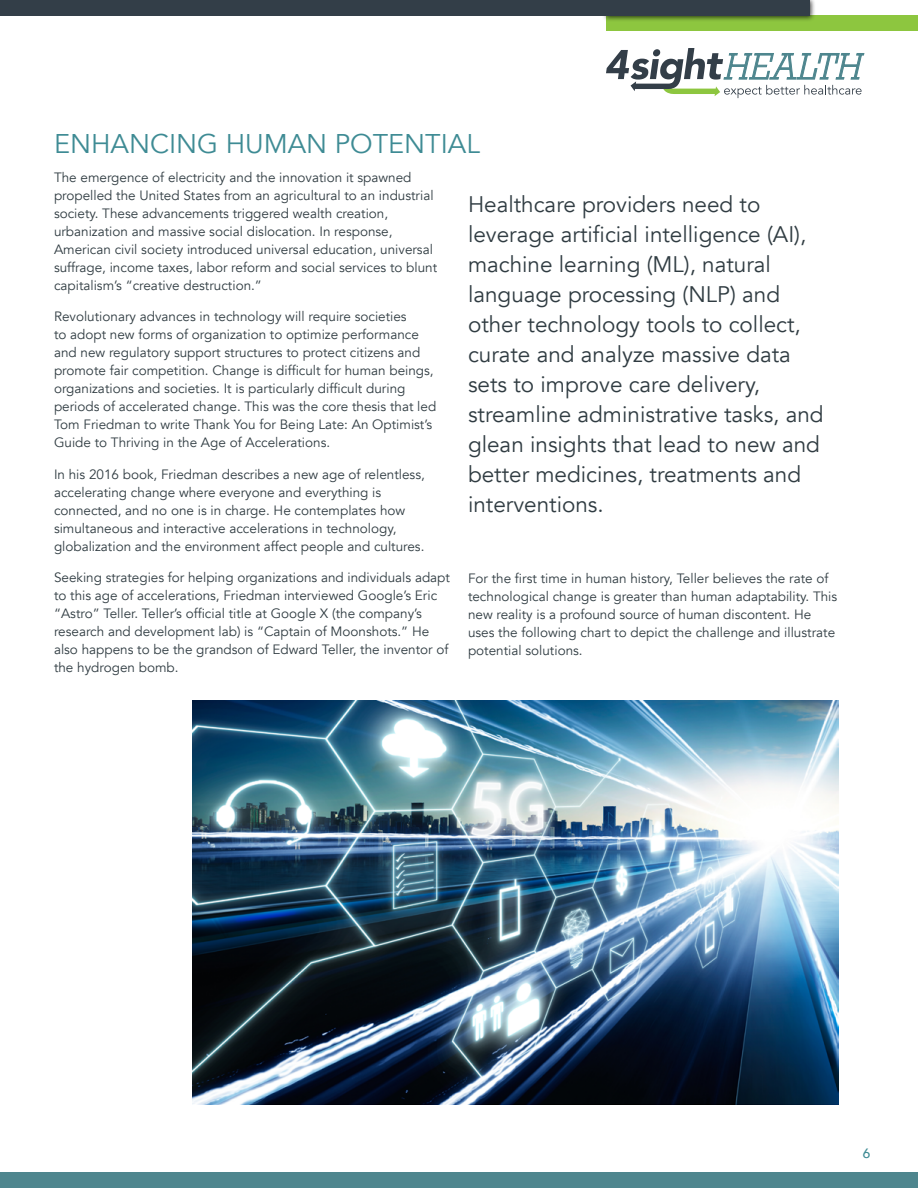
<style>
.page{position:relative;width:918px;height:1188px;background:#fff}
.page>*{position:absolute;margin:0;border:0;box-sizing:border-box;transform-origin:0 0}
.t1{font:27px "Avenir";color:#3e8b94}
.t2{font:22.5px/30px "Avenir";color:#303c42}
.t3{font:13.5px/18px "Avenir";color:#303c42}
.t4{font:500 13.5px "Avenir";color:#3e8b94}
</style>
<div class="page">
<div style="left:0;top:1172px;width:918px;height:16px;background:#4e868e"></div>
<svg style="left:606px;top:48px;width:258px;height:50px"></svg>
<div style="left:606px;top:16px;width:312px;height:15px;background:#8dc63f"></div>
<div style="left:602px;top:0;width:214px;height:22px;background:#000;opacity:.75"></div>
<div style="left:0;top:0;width:810px;height:16px;background:#333e48"></div>
<img style="left:193px;top:701px;width:645px;height:404px">
<h1 class="t1" style="left:54px;top:128px;width:427px">ENHANCING HUMAN POTENTIAL</h1>
<p class="t3" style="left:54px;top:168px;width:385px">The emergence of electricity and the innovation it spawned propelled the United States from an agricultural to an industrial society. These advancements triggered wealth creation, urbanization and massive social dislocation. In response, American civil society introduced universal education, universal suffrage, income taxes, labor reform and social services to blunt capitalism’s “creative destruction.”</p>
<p class="t3" style="left:54px;top:308px;width:384px">Revolutionary advances in technology will require societies<br>to adopt new forms of organization to optimize performance and new regulatory support structures to protect citizens and promote fair competition. Change is difficult for human beings, organizations and societies. It is particularly difficult during periods of accelerated change. This was the core thesis that led Tom Friedman to write Thank You for Being Late: An Optimist’s Guide to Thriving in the Age of Accelerations.</p>
<p class="t3" style="left:54px;top:465px;width:372px">In his 2016 book, Friedman describes a new age of relentless, accelerating change where everyone and everything is connected, and no one is in charge. He contemplates how simultaneous and interactive accelerations in technology, globalization and the environment affect people and cultures.</p>
<p class="t3" style="left:54px;top:569px;width:398px">Seeking strategies for helping organizations and individuals adapt to this age of accelerations, Friedman interviewed Google’s Eric “Astro” Teller. Teller’s official title at Google X (the company’s research and development lab) is “Captain of Moonshots.” He also happens to be the grandson of Edward Teller, the inventor of the hydrogen bomb.</p>
<p class="t3" style="left:468px;top:569px;width:371px">For the first time in human history, Teller believes the rate of technological change is greater than human adaptability. This new reality is a profound source of human discontent. He uses the following chart to depict the challenge and illustrate potential solutions.</p>
<p class="t2" style="left:468px;top:189px;width:357px">Healthcare providers need to leverage artificial intelligence (AI), machine learning (ML), natural language processing (NLP) and other technology tools to collect, curate and analyze massive data sets to improve care delivery, streamline administrative tasks, and glean insights that lead to new and better medicines, treatments and interventions.</p>
<p class="t4" style="left:863px;top:1142px;width:9px">6</p>
</div>
